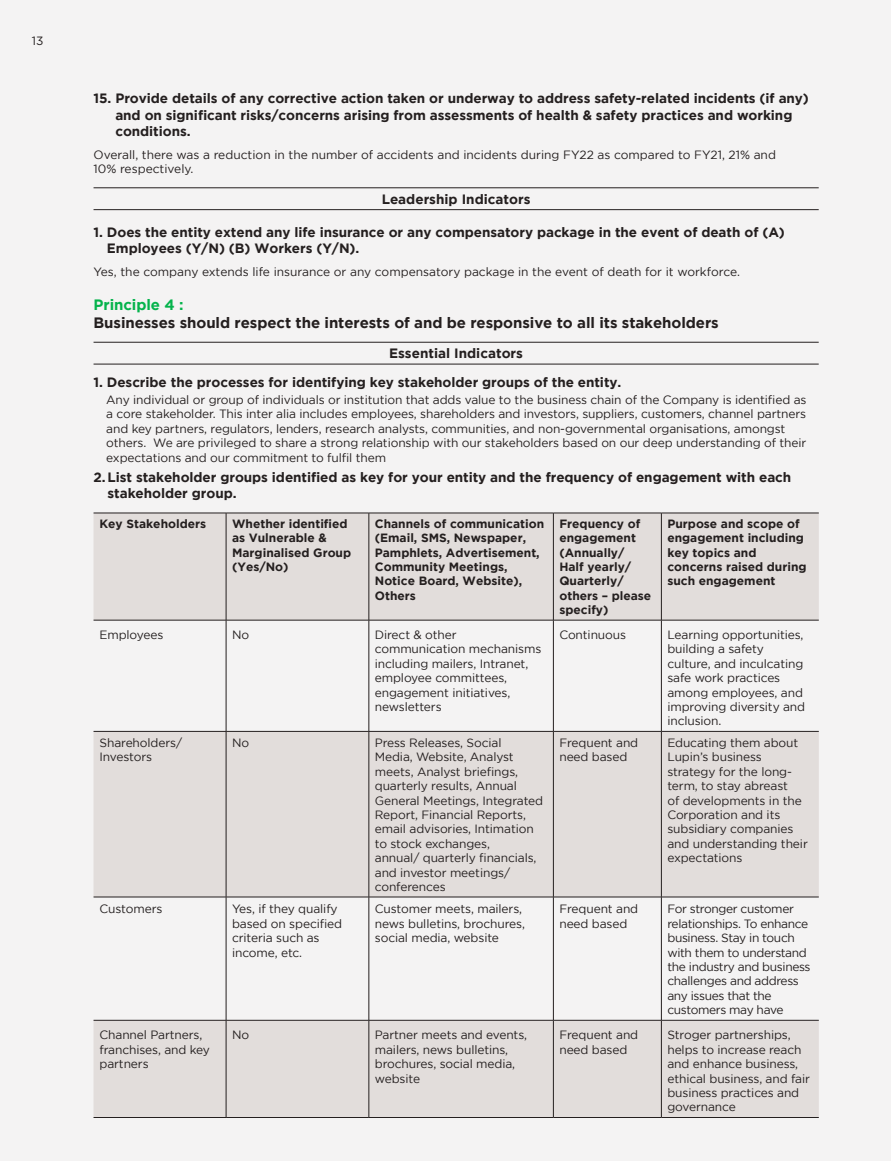
<style>
.page{position:relative;width:891px;height:1161px;background:#f4f3f3}
.page>*{position:absolute;margin:0;border:0;box-sizing:border-box;transform-origin:0 0}
.t1{font:700 15px "Gotham";letter-spacing:-.005em;color:#241f1f}
.t2{font:700 15px "Gotham";letter-spacing:-.005em;color:#05b34c}
.t3{font:700 13.5px/16.2px "Gotham";letter-spacing:-.005em;color:#241f1f}
.t4{font:12px/14.4px "Gotham";letter-spacing:-.01em;color:#241f1f}
.t5{font:700 12px/14.4px "Gotham";color:#241f1f}
.t6{font:12px/14.4px "Gotham";letter-spacing:-.03em;color:#241f1f}
</style>
<div class="page">
<hr style="left:94px;top:188px;width:725px;height:1px;background:#241f1f">
<hr style="left:94px;top:209px;width:725px;height:1px;background:#241f1f">
<hr style="left:94px;top:342px;width:725px;height:1px;background:#241f1f">
<hr style="left:94px;top:364px;width:725px;height:1px;background:#241f1f">
<svg style="left:94px;top:514px;width:725px;height:603px;fill:#e2dddb"></svg>
<hr style="left:94px;top:513px;width:132px;height:1px;background:#241f1f">
<hr style="left:226px;top:513px;width:143px;height:1px;background:#241f1f">
<hr style="left:226px;top:513px;width:1px;height:107px;background:#241f1f">
<hr style="left:369px;top:513px;width:184px;height:1px;background:#241f1f">
<hr style="left:369px;top:513px;width:1px;height:107px;background:#241f1f">
<hr style="left:553px;top:513px;width:108px;height:1px;background:#241f1f">
<hr style="left:553px;top:513px;width:1px;height:107px;background:#241f1f">
<hr style="left:661px;top:513px;width:158px;height:1px;background:#241f1f">
<hr style="left:661px;top:513px;width:1px;height:107px;background:#241f1f">
<hr style="left:94px;top:620px;width:132px;height:1px;background:#241f1f">
<hr style="left:226px;top:620px;width:143px;height:1px;background:#241f1f">
<hr style="left:226px;top:620px;width:1px;height:111px;background:#241f1f">
<hr style="left:369px;top:620px;width:184px;height:1px;background:#241f1f">
<hr style="left:369px;top:620px;width:1px;height:111px;background:#241f1f">
<hr style="left:553px;top:620px;width:108px;height:1px;background:#241f1f">
<hr style="left:553px;top:620px;width:1px;height:111px;background:#241f1f">
<hr style="left:661px;top:620px;width:158px;height:1px;background:#241f1f">
<hr style="left:661px;top:620px;width:1px;height:111px;background:#241f1f">
<hr style="left:94px;top:731px;width:132px;height:1px;background:#241f1f">
<hr style="left:226px;top:731px;width:143px;height:1px;background:#241f1f">
<hr style="left:226px;top:732px;width:1px;height:165px;background:#241f1f">
<hr style="left:369px;top:731px;width:184px;height:1px;background:#241f1f">
<hr style="left:369px;top:732px;width:1px;height:165px;background:#241f1f">
<hr style="left:553px;top:731px;width:108px;height:1px;background:#241f1f">
<hr style="left:553px;top:732px;width:1px;height:165px;background:#241f1f">
<hr style="left:661px;top:731px;width:158px;height:1px;background:#241f1f">
<hr style="left:661px;top:732px;width:1px;height:165px;background:#241f1f">
<hr style="left:94px;top:897px;width:132px;height:1px;background:#241f1f">
<hr style="left:226px;top:897px;width:143px;height:1px;background:#241f1f">
<hr style="left:226px;top:897px;width:1px;height:123px;background:#241f1f">
<hr style="left:369px;top:897px;width:184px;height:1px;background:#241f1f">
<hr style="left:369px;top:897px;width:1px;height:123px;background:#241f1f">
<hr style="left:553px;top:897px;width:108px;height:1px;background:#241f1f">
<hr style="left:553px;top:897px;width:1px;height:123px;background:#241f1f">
<hr style="left:661px;top:897px;width:158px;height:1px;background:#241f1f">
<hr style="left:661px;top:897px;width:1px;height:123px;background:#241f1f">
<hr style="left:94px;top:1117px;width:132px;height:1px;background:#241f1f">
<hr style="left:226px;top:1117px;width:143px;height:1px;background:#241f1f">
<hr style="left:369px;top:1117px;width:184px;height:1px;background:#241f1f">
<hr style="left:553px;top:1117px;width:108px;height:1px;background:#241f1f">
<hr style="left:661px;top:1117px;width:158px;height:1px;background:#241f1f">
<hr style="left:94px;top:1020px;width:132px;height:1px;background:#241f1f">
<hr style="left:226px;top:1020px;width:143px;height:1px;background:#241f1f">
<hr style="left:226px;top:1020px;width:1px;height:97px;background:#241f1f">
<hr style="left:369px;top:1020px;width:184px;height:1px;background:#241f1f">
<hr style="left:369px;top:1020px;width:1px;height:97px;background:#241f1f">
<hr style="left:553px;top:1020px;width:108px;height:1px;background:#241f1f">
<hr style="left:553px;top:1020px;width:1px;height:97px;background:#241f1f">
<hr style="left:661px;top:1020px;width:158px;height:1px;background:#241f1f">
<hr style="left:661px;top:1020px;width:1px;height:97px;background:#241f1f">
<p class="t4" style="left:32px;top:33px;width:13px">13</p>
<p class="t3" style="left:115px;top:90px;width:695px;text-indent:-22px">15. Provide details of any corrective action taken or underway to address safety-related incidents (if any) and on significant risks/concerns arising from assessments of health &amp; safety practices and working conditions.</p>
<p class="t4" style="left:94px;top:147px;width:684px">Overall, there was a reduction in the number of accidents and incidents during FY22 as compared to FY21, 21% and<br>10% respectively.</p>
<p class="t3" style="left:382px;top:190px;width:150px">Leadership Indicators</p>
<p class="t3" style="left:107px;top:224px;width:680px;text-indent:-13px">1. Does the entity extend any life insurance or any compensatory package in the event of death of (A)<br>Employees (Y/N) (B) Workers (Y/N).</p>
<p class="t4" style="left:94px;top:265px;width:648px">Yes, the company extends life insurance or any compensatory package in the event of death for it workforce.</p>
<p class="t2" style="left:94px;top:296px;width:91px">Principle 4 :</p>
<p class="t1" style="left:94px;top:314px;width:627px">Businesses should respect the interests of and be responsive to all its stakeholders</p>
<p class="t3" style="left:389px;top:345px;width:135px">Essential Indicators</p>
<p class="t3" style="left:94px;top:374px;width:529px">1. Describe the processes for identifying key stakeholder groups of the entity.</p>
<p class="t4" style="left:106px;top:392px;width:702px">Any individual or group of individuals or institution that adds value to the business chain of the Company is identified as a core stakeholder. This inter alia includes employees, shareholders and investors, suppliers, customers, channel partners and key partners, regulators, lenders, research analysts, communities, and non-governmental organisations, amongst others. We are privileged to share a strong relationship with our stakeholders based on our deep understanding of their expectations and our commitment to fulfil them</p>
<p class="t3" style="left:108px;top:469px;width:685px;text-indent:-14px">2. List stakeholder groups identified as key for your entity and the frequency of engagement with each stakeholder group.</p>
<p class="t5" style="left:100px;top:516px;width:108px">Key Stakeholders</p>
<p class="t5" style="left:232px;top:516px;width:121px">Whether identified as Vulnerable &amp;<br>Marginalised Group (Yes/No)</p>
<p class="t5" style="left:375px;top:516px;width:171px">Channels of communication (Email, SMS, Newspaper,<br>Pamphlets, Advertisement,<br>Community Meetings,<br>Notice Board, Website),<br>Others</p>
<p class="t5" style="left:559px;top:516px;width:93px">Frequency of engagement (Annually/<br>Half yearly/<br>Quarterly/ others – please specify)</p>
<p class="t5" style="left:667px;top:516px;width:141px">Purpose and scope of engagement including key topics and concerns raised during such engagement</p>
<p class="t4" style="left:100px;top:627px;width:65px">Employees</p>
<p class="t4" style="left:232px;top:627px;width:19px">No</p>
<p class="t4" style="left:375px;top:627px;width:168px">Direct &amp; other communication mechanisms including mailers, Intranet, employee committees, engagement initiatives, newsletters</p>
<p class="t4" style="left:559px;top:627px;width:68px">Continuous</p>
<p class="t4" style="left:667px;top:627px;width:139px">Learning opportunities, building a safety culture, and inculcating safe work practices among employees, and improving diversity and inclusion.</p>
<p class="t4" style="left:100px;top:735px;width:84px">Shareholders/<br>Investors</p>
<p class="t4" style="left:232px;top:735px;width:19px">No</p>
<p class="t4" style="left:375px;top:735px;width:170px">Press Releases, Social<br>Media, Website, Analyst meets, Analyst briefings, quarterly results, Annual<br>General Meetings, Integrated<br>Report, Financial Reports, email advisories, Intimation to stock exchanges,<br>annual/ quarterly financials, and investor meetings/ conferences</p>
<p class="t4" style="left:559px;top:735px;width:80px">Frequent and need based</p>
<p class="t4" style="left:667px;top:735px;width:142px">Educating them about<br>Lupin’s business strategy for the long&shy;term, to stay abreast<br>of developments in the<br>Corporation and its subsidiary companies and understanding their expectations</p>
<p class="t4" style="left:100px;top:902px;width:64px">Customers</p>
<p class="t4" style="left:232px;top:902px;width:112px">Yes, if they qualify based on specified criteria such as income, etc.</p>
<p class="t4" style="left:375px;top:902px;width:152px">Customer meets, mailers, news bulletins, brochures, social media, website</p>
<p class="t4" style="left:559px;top:902px;width:80px">Frequent and need based</p>
<p class="t6" style="left:667px;top:902px;width:145px">For stronger customer relationships. To enhance business. Stay in touch with them to understand the industry and business challenges and address any issues that the customers may have</p>
<p class="t4" style="left:100px;top:1028px;width:112px">Channel Partners, franchises, and key partners</p>
<p class="t4" style="left:232px;top:1028px;width:19px">No</p>
<p class="t4" style="left:375px;top:1028px;width:154px">Partner meets and events, mailers, news bulletins, brochures, social media, website</p>
<p class="t4" style="left:559px;top:1028px;width:80px">Frequent and need based</p>
<p class="t4" style="left:667px;top:1028px;width:144px">Stroger partnerships, helps to increase reach and enhance business, ethical business, and fair business practices and governance</p>
</div>
